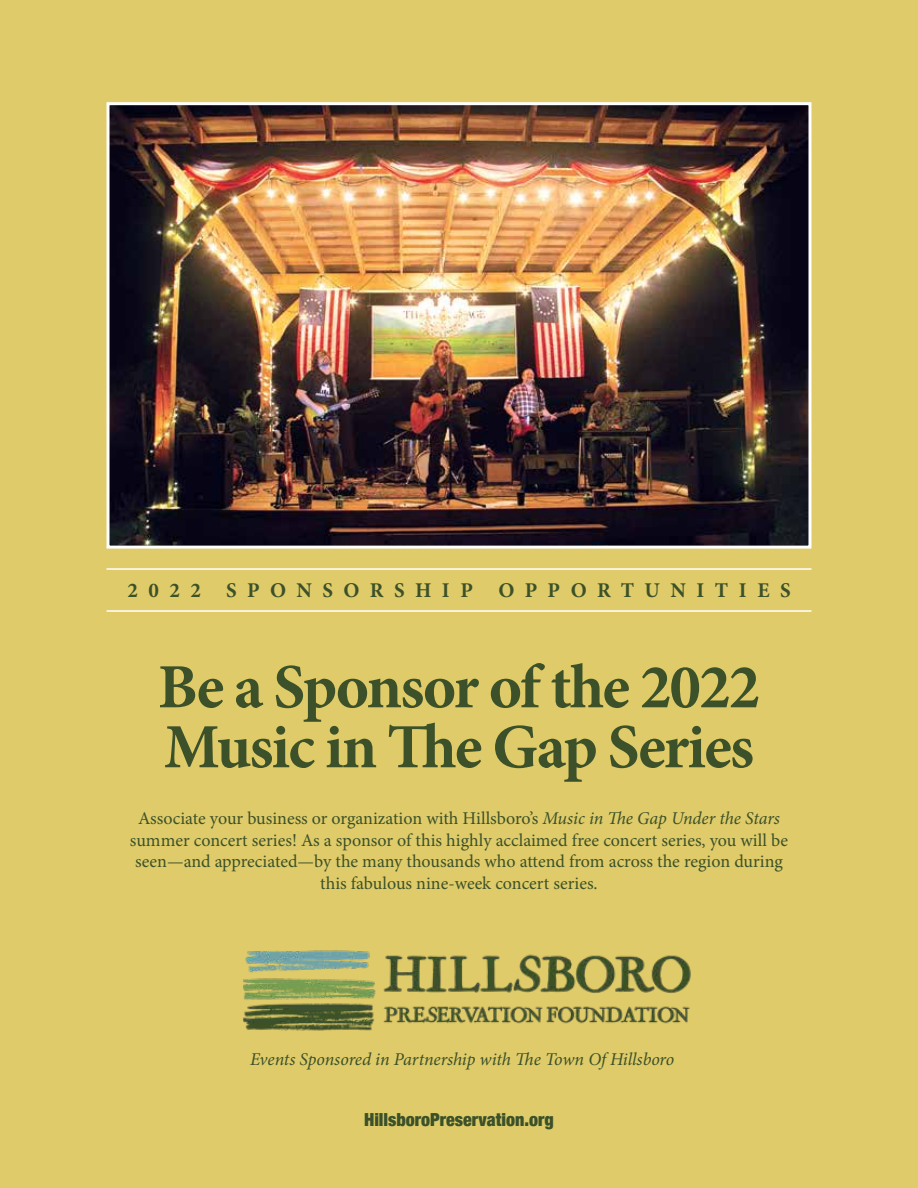
<style>
.page{position:relative;width:918px;height:1188px;background:#dfcb69}
.page>*{position:absolute;margin:0;border:0;box-sizing:border-box;transform-origin:0 0}
.t1{font:700 63px/60px "Minion Pro";letter-spacing:-.03em;color:#3c5129}
.t2{font:700 21px "Minion Pro";letter-spacing:.5em;color:#3c5129}
.t3{font:18px/21.6px "Minion Pro";color:#3c5129;text-align:center}
.t4{font:italic 18px "Minion Pro";letter-spacing:-.01em;color:#3c5129}
.t5{font:900 condensed 18px "Helvetica Neue";color:#3c5129}
.s1{font-style:italic}
</style>
<div class="page">
<img style="left:243px;top:950px;width:448px;height:81px">
<img style="left:110px;top:106px;width:698px;height:439px">
<div style="left:106px;top:102px;width:706px;height:447px;border:3px solid #fff"></div>
<hr style="left:106px;top:568px;width:706px;height:2px;background:#fff">
<hr style="left:106px;top:610px;width:706px;height:2px;background:#fff">
<p class="t2" style="left:127px;top:575px;width:665px">2022 SPONSORSHIP OPPORTUNITIES</p>
<h1 class="t1" style="left:158px;top:656px;width:604px">Be a Sponsor of the 2022<br>Music in The Gap Series</h1>
<p class="t3" style="left:130px;top:808px;width:660px">Associate your business or organization with Hillsboro’s <span class="s1">Music in The Gap Under the Stars </span>summer concert series! As a sponsor of this highly acclaimed free concert series, you will be seen—and appreciated—by the many thousands who attend from across the region during this fabulous nine-week concert series.</p>
<p class="t4" style="left:250px;top:1047px;width:426px">Events Sponsored in Partnership with The Town Of Hillsboro</p>
<p class="t5" style="left:364px;top:1104px;width:191px">HillsboroPreservation.org</p>
</div>
